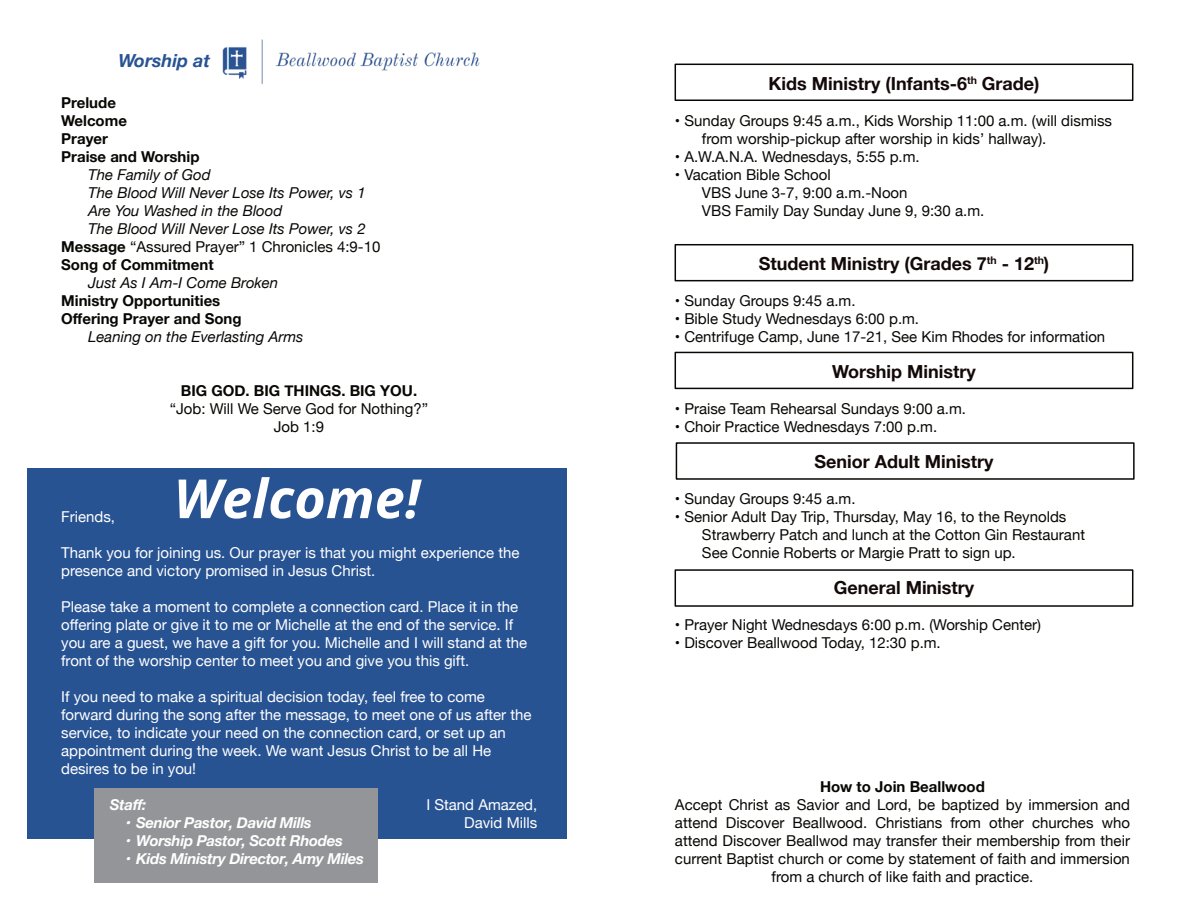
<style>
.page{position:relative;width:1188px;height:918px;background:#fff}
.page>*{position:absolute;margin:0;border:0;box-sizing:border-box;transform-origin:0 0}
.t1{font:italic 700 54px "Open Sans";color:#fff}
.t2{font:700 18px "Helvetica Neue";color:#140909}
.t3{font:italic 700 18px "Helvetica Neue";color:#285393}
.t4{font:15px/18px "Helvetica Neue";color:#080704}
.t5{font:15px/18px "Helvetica Neue";color:#fff}
.t6{font:italic 15px "Helvetica Neue";color:#080704}
.t7{font:700 15px/18px "Helvetica Neue";color:#080704}
.t8{font:italic 700 15px "Helvetica Neue";letter-spacing:-.02em;color:#fff}
.s1{font-weight:700}
</style>
<div class="page">
<div style="left:27px;top:468px;width:540px;height:370px;background:#285393"></div>
<img style="left:222px;top:39px;width:258px;height:45px">
<div style="left:94px;top:788px;width:284px;height:95px;background:#939598"></div>
<div style="left:675px;top:64px;width:458px;height:37px;border:2px solid #080704"></div>
<div style="left:675px;top:352px;width:458px;height:37px;border:2px solid #080704"></div>
<div style="left:675px;top:244px;width:458px;height:37px;border:2px solid #080704"></div>
<div style="left:676px;top:442px;width:459px;height:38px;border:2px solid #080704"></div>
<div style="left:675px;top:569px;width:458px;height:38px;border:2px solid #080704"></div>
<p class="t3" style="left:118px;top:50px;width:93px">Worship at</p>
<p class="t7" style="left:61px;top:93px;width:140px">Prelude<br>Welcome<br>Prayer<br>Praise and Worship</p>
<p class="t6" style="left:88px;top:166px;width:124px">The Family of God</p>
<p class="t6" style="left:88px;top:184px;width:279px">The Blood Will Never Lose Its Power, vs 1</p>
<p class="t6" style="left:88px;top:202px;width:196px">Are You Washed in the Blood</p>
<p class="t6" style="left:88px;top:220px;width:279px">The Blood Will Never Lose Its Power, vs 2</p>
<p class="t4" style="left:61px;top:237px;width:321px"><span class="s1">Message</span> “Assured Prayer” 1 Chronicles 4:9-10</p>
<p class="t7" style="left:61px;top:255px;width:154px">Song of Commitment</p>
<p class="t6" style="left:88px;top:274px;width:192px">Just As I Am-I Come Broken</p>
<p class="t7" style="left:61px;top:291px;width:182px">Ministry Opportunities<br>Offering Prayer and Song</p>
<p class="t6" style="left:88px;top:328px;width:217px">Leaning on the Everlasting Arms</p>
<p class="t7" style="left:181px;top:381px;width:238px">BIG GOD. BIG THINGS. BIG YOU.</p>
<p class="t4" style="left:170px;top:399px;width:260px;text-align:center">“Job: Will We Serve God for Nothing?”<br>Job 1:9</p>
<h1 class="t1" style="left:174px;top:460px;width:248px">Welcome!</h1>
<p class="t5" style="left:61px;top:507px;width:55px">Friends,</p>
<p class="t5" style="left:61px;top:543px;width:460px">Thank you for joining us. Our prayer is that you might experience the presence and victory promised in Jesus Christ.</p>
<p class="t5" style="left:61px;top:597px;width:468px">Please take a moment to complete a connection card. Place it in the offering plate or give it to me or Michelle at the end of the service. If you are a guest, we have a gift for you. Michelle and I will stand at the front of the worship center to meet you and give you this gift.</p>
<p class="t5" style="left:61px;top:687px;width:472px">If you need to make a spiritual decision today, feel free to come forward during the song after the message, to meet one of us after the service, to indicate your need on the connection card, or set up an appointment during the week. We want Jesus Christ to be all He desires to be in you!</p>
<p class="t5" style="left:426px;top:795px;width:112px;text-align:right">I Stand Amazed,<br>David Mills</p>
<p class="t8" style="left:110px;top:795px;width:38px">Staff:</p>
<p class="t8" style="left:125px;top:813px;width:189px">• Senior Pastor, David Mills</p>
<p class="t8" style="left:125px;top:831px;width:220px">• Worship Pastor, Scott Rhodes</p>
<p class="t8" style="left:125px;top:849px;width:241px">• Kids Ministry Director, Amy Miles</p>
<p class="t2" style="left:768px;top:72px;width:273px">Kids Ministry (Infants-6<sup>th</sup> Grade)</p>
<p class="t4" style="left:702px;top:111px;width:412px;text-indent:-27px">• Sunday Groups 9:45 a.m., Kids Worship 11:00 a.m. (will dismiss from worship-pickup after worship in kids’ hallway).</p>
<p class="t4" style="left:675px;top:147px;width:246px">• A.W.A.N.A. Wednesdays, 5:55 p.m.</p>
<p class="t4" style="left:702px;top:165px;width:284px;text-indent:-27px">• Vacation Bible School<br>VBS June 3-7, 9:00 a.m.-Noon<br>VBS Family Day Sunday June 9, 9:30 a.m.</p>
<p class="t2" style="left:759px;top:252px;width:292px">Student Ministry (Grades 7<sup>th</sup> - 12<sup>th</sup>)</p>
<p class="t4" style="left:675px;top:291px;width:182px">• Sunday Groups 9:45 a.m.</p>
<p class="t4" style="left:675px;top:309px;width:246px">• Bible Study Wednesdays 6:00 p.m.</p>
<p class="t4" style="left:675px;top:327px;width:432px">• Centrifuge Camp, June 17-21, See Kim Rhodes for information</p>
<p class="t2" style="left:832px;top:360px;width:145px">Worship Ministry</p>
<p class="t4" style="left:675px;top:399px;width:293px">• Praise Team Rehearsal Sundays 9:00 a.m.</p>
<p class="t4" style="left:675px;top:417px;width:264px">• Choir Practice Wednesdays 7:00 p.m.</p>
<p class="t2" style="left:815px;top:450px;width:180px">Senior Adult Ministry</p>
<p class="t4" style="left:675px;top:489px;width:182px">• Sunday Groups 9:45 a.m.</p>
<p class="t4" style="left:702px;top:507px;width:385px;text-indent:-27px">• Senior Adult Day Trip, Thursday, May 16, to the Reynolds<br>Strawberry Patch and lunch at the Cotton Gin Restaurant<br>See Connie Roberts or Margie Pratt to sign up.</p>
<p class="t2" style="left:834px;top:576px;width:142px">General Ministry</p>
<p class="t4" style="left:675px;top:615px;width:368px">• Prayer Night Wednesdays 6:00 p.m. (Worship Center)</p>
<p class="t4" style="left:675px;top:633px;width:267px">• Discover Beallwood Today, 12:30 p.m.</p>
<p class="t7" style="left:820px;top:777px;width:166px">How to Join Beallwood</p>
<p class="t4" style="left:675px;top:795px;width:457px;text-align:center">Accept Christ as Savior and Lord, be baptized by immersion and attend Discover Beallwood. Christians from other churches who attend Discover Beallwod may transfer their membership from their current Baptist church or come by statement of faith and immersion from a church of like faith and practice.</p>
</div>
